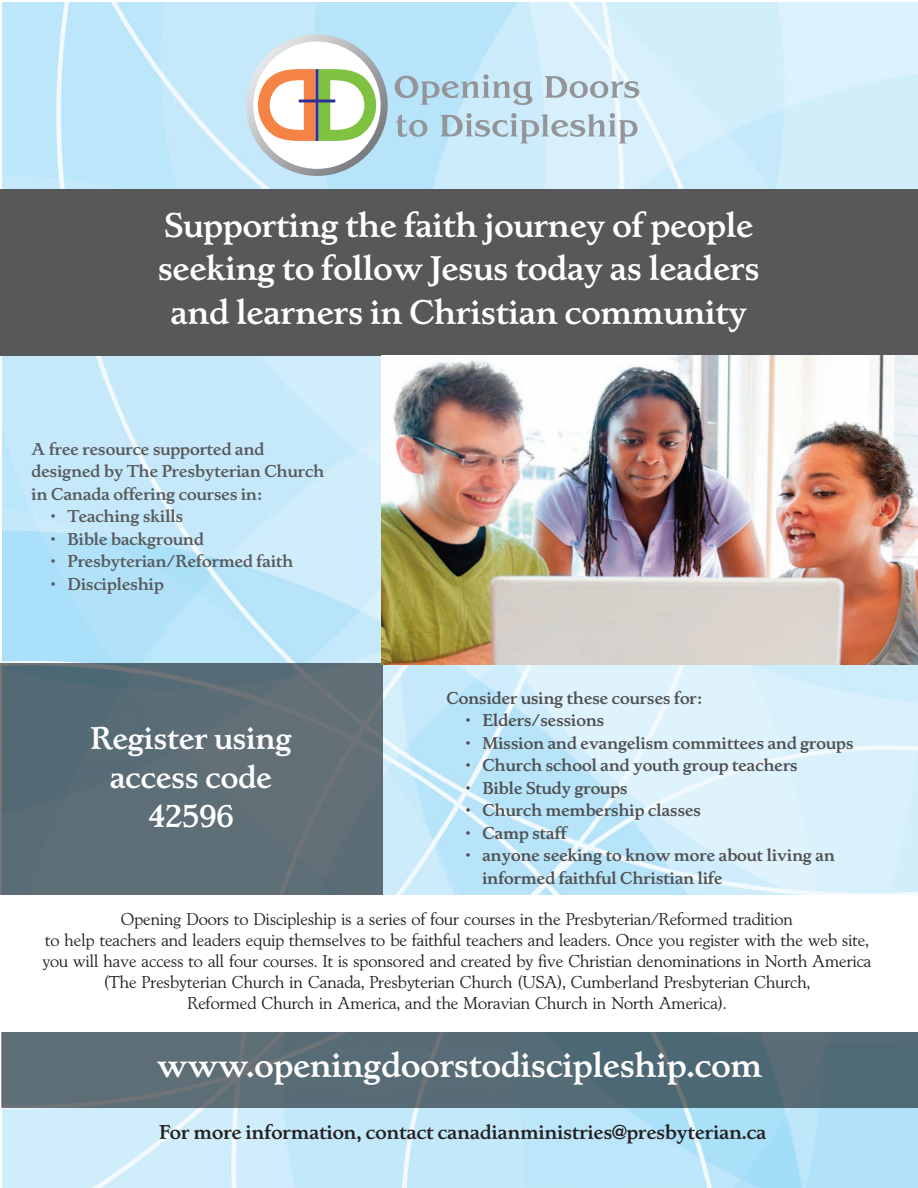
<style>
.page{position:relative;width:918px;height:1188px;background:#fff}
.page>*{position:absolute;margin:0;border:0;box-sizing:border-box;transform-origin:0 0}
.t1{font:36px/43.2px "Lynton Bld";color:#fff;text-align:center}
.t2{font:33px/39px "Lynton Bld";color:#fff;text-align:center}
.t3{font:21px "Lynton Bld";color:#231f20}
.t4{font:18px/21px "Lynton Lgt";color:#231f20;text-align:center}
.t5{font:18px/22.5px "Lynton Bld";color:#4e4f50}
.t6{font:18px/22.5px "Lynton Bld";color:#57585a}
</style>
<div class="page">
<img style="left:2px;top:3px;width:916px;height:1185px">
<svg style="left:246px;top:34px;width:142px;height:142px;background:#b1b4b8"></svg>
<div style="left:253px;top:42px;width:128px;height:127px;background:#fff;border-radius:50%"></div>
<svg style="left:258px;top:69px;width:118px;height:72px"></svg>
<svg style="left:395px;top:74px;width:137px;height:31px;background:#b3d0de"></svg>
<svg style="left:545px;top:76px;width:94px;height:22px;background:#bfcfd6"></svg>
<svg style="left:396px;top:114px;width:31px;height:23px"></svg>
<svg style="left:440px;top:113px;width:197px;height:30px;background:#bfd4de"></svg>
<hr style="left:1px;top:1032px;width:1px;height:75px;background:#757679">
<img style="left:2px;top:1032px;width:916px;height:75px">
<hr style="left:0;top:663px;width:2px;height:235px;background:#757679">
<img style="left:2px;top:663px;width:380px;height:232px">
<div style="left:0;top:895px;width:918px;height:137px;background:#fff"></div>
<div style="left:0;top:190px;width:918px;height:166px;background:#57585a"></div>
<img style="left:382px;top:355px;width:535px;height:310px">
<h1 class="t1" style="left:158px;top:207px;width:603px">Supporting the faith journey of people seeking to follow Jesus today as leaders and learners in Christian community</h1>
<p class="t6" style="left:32px;top:439px;width:294px">A free resource supported and designed by The Presbyterian Church in Canada offering courses in:</p>
<p class="t6" style="left:50px;top:506px;width:135px">• Teaching skills</p>
<p class="t6" style="left:50px;top:529px;width:156px">• Bible background</p>
<p class="t6" style="left:50px;top:551px;width:245px">• Presbyterian/Reformed faith</p>
<p class="t6" style="left:50px;top:574px;width:116px">• Discipleship</p>
<h2 class="t2" style="left:90px;top:721px;width:203px">Register using access code<br>42596</h2>
<p class="t5" style="left:446px;top:688px;width:257px">Consider using these courses for:</p>
<p class="t5" style="left:464px;top:710px;width:141px">• Elders/sessions</p>
<p class="t5" style="left:464px;top:733px;width:391px">• Mission and evangelism committees and groups</p>
<p class="t5" style="left:464px;top:755px;width:335px">• Church school and youth group teachers</p>
<p class="t5" style="left:464px;top:778px;width:165px">• Bible Study groups</p>
<p class="t5" style="left:464px;top:800px;width:238px">• Church membership classes</p>
<p class="t5" style="left:464px;top:823px;width:104px">• Camp staff</p>
<p class="t5" style="left:482px;top:845px;width:354px;text-indent:-18px">• anyone seeking to know more about living an informed faithful Christian life</p>
<p class="t4" style="left:42px;top:910px;width:831px">Opening Doors to Discipleship is a series of four courses in the Presbyterian/Reformed tradition<br>to help teachers and leaders equip themselves to be faithful teachers and leaders. Once you register with the web site, you will have access to all four courses. It is sponsored and created by five Christian denominations in North America (The Presbyterian Church in Canada, Presbyterian Church (USA), Cumberland Presbyterian Church,<br>Reformed Church in America, and the Moravian Church in North America).</p>
<h1 class="t1" style="left:157px;top:1046px;width:607px">www.openingdoorstodiscipleship.com</h1>
<p class="t3" style="left:159px;top:1123px;width:609px">For more information, contact canadianministries@presbyterian.ca</p>
</div>
